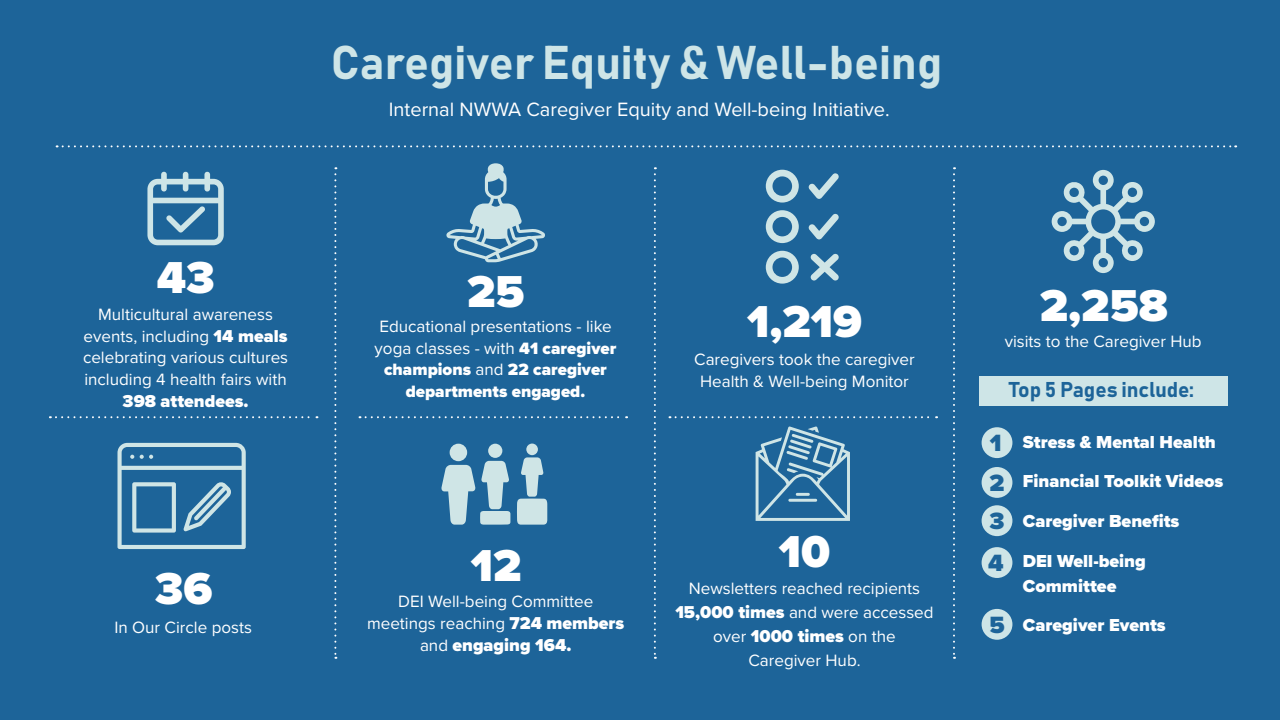
<style>
.page{position:relative;width:1280px;height:720px;background:#fff}
.page>*{position:absolute;margin:0;border:0;box-sizing:border-box;transform-origin:0 0}
.t1{font:46.7px "Bahnschrift";color:#cee5e7}
.t2{font:900 46.4px "Proxima Nova";color:#fff}
.t3{font:900 24.4px/39px "Proxima Nova";color:#1d6499;text-align:justify}
.t4{font:21.2px "Bahnschrift";color:#1d6499}
.t5{font:20px "Proxima Nova";color:#fff}
.t6{font:900 18px/25px "Proxima Nova";color:#fff}
.t7{font:900 17.9px "Proxima Nova";color:#fff}
.t8{font:17px/21.7px "Proxima Nova";color:#fff;text-align:center}
.t9{font:900 17px/21.7px "Proxima Nova";color:#fff;text-align:center}
.s1{font-weight:900;font-size:17.9px}
.s2{font-weight:400}
.s3{font-weight:400;font-size:17px}
</style>
<div class="page">
<div style="left:0;top:0;width:1280px;height:717px;background:#1d6499"></div>
<svg style="left:334px;top:167px;width:2px;height:492px"></svg>
<svg style="left:57px;top:145px;width:1179px;height:2px"></svg>
<svg style="left:50px;top:416px;width:267px;height:2px"></svg>
<svg style="left:360px;top:416px;width:267px;height:2px"></svg>
<svg style="left:676px;top:416px;width:261px;height:2px"></svg>
<svg style="left:654px;top:167px;width:2px;height:492px"></svg>
<svg style="left:953px;top:167px;width:2px;height:492px"></svg>
<svg style="left:147px;top:172px;width:77px;height:73px"></svg>
<svg style="left:446px;top:163px;width:99px;height:99px"></svg>
<svg style="left:441px;top:444px;width:69px;height:81px"></svg>
<svg style="left:517px;top:444px;width:30px;height:81px"></svg>
<svg style="left:766px;top:170px;width:73px;height:114px"></svg>
<svg style="left:756px;top:426px;width:94px;height:95px"></svg>
<svg style="left:118px;top:443px;width:128px;height:106px"></svg>
<svg style="left:1052px;top:170px;width:103px;height:103px"></svg>
<div style="left:982px;top:427px;width:30px;height:31px;background:#cee5e7;border-radius:50%"></div>
<div style="left:982px;top:467px;width:30px;height:31px;background:#cee5e7;border-radius:50%"></div>
<div style="left:982px;top:505px;width:30px;height:31px;background:#cee5e7;border-radius:50%"></div>
<div style="left:982px;top:547px;width:30px;height:31px;background:#cee5e7;border-radius:50%"></div>
<div style="left:982px;top:609px;width:30px;height:31px;background:#cee5e7;border-radius:50%"></div>
<div style="left:979px;top:376px;width:249px;height:29px;background:#cee5e7"></div>
<h1 class="t1" style="left:331px;top:33px;width:613px">Caregiver Equity &amp; Well-being</h1>
<p class="t5" style="left:389px;top:94px;width:502px">Internal NWWA Caregiver Equity and Well-being Initiative.</p>
<h2 class="t2" style="left:157px;top:243px;width:60px">43</h2>
<p class="t8" style="left:83px;top:303px;width:207px">Multicultural awareness events, including <span class="s1">14 meals </span>celebrating various cultures including 4 health fairs with</p>
<p class="t7" style="left:123px;top:387px;width:127px">398 attendees.</p>
<h2 class="t2" style="left:155px;top:554px;width:59px">36</h2>
<p class="t8" style="left:114px;top:615px;width:139px">In Our Circle posts</p>
<h2 class="t2" style="left:467px;top:257px;width:59px">25</h2>
<p class="t9" style="left:375px;top:315px;width:243px"><span class="s2">Educational presentations - like yoga classes - with</span> 41 caregiver champions <span class="s2">and</span> 22 caregiver departments engaged.</p>
<h2 class="t2" style="left:747px;top:287px;width:117px">1,219</h2>
<p class="t8" style="left:694px;top:348px;width:222px">Caregivers took the caregiver<br>Health &amp; Well-being Monitor</p>
<h2 class="t2" style="left:471px;top:531px;width:52px">12</h2>
<p class="t8" style="left:367px;top:590px;width:259px">DEI Well-being Committee meetings reaching <span class="s1">724 members</span></p>
<p class="t7" style="left:420px;top:631px;width:153px"><span class="s3">and</span> engaging 164.</p>
<h2 class="t2" style="left:779px;top:517px;width:53px">10</h2>
<p class="t8" style="left:675px;top:575px;width:260px;line-height:24px">Newsletters reached recipients<br><span class="s1">15,000 times</span> and were accessed over <span class="s1">1000 times</span> on the<br>Caregiver Hub.</p>
<h2 class="t2" style="left:1040px;top:271px;width:130px">2,258</h2>
<p class="t8" style="left:1005px;top:330px;width:198px">visits to the Caregiver Hub</p>
<p class="t4" style="left:1009px;top:376px;width:186px">Top 5 Pages include:</p>
<h3 class="t3" style="left:989px;top:423px;width:17px">1<br>2<br>3</h3>
<h3 class="t3" style="left:988px;top:543px;width:17px">4</h3>
<h3 class="t3" style="left:989px;top:605px;width:17px">5</h3>
<p class="t6" style="left:1023px;top:429px;width:194px">Stress &amp; Mental Health</p>
<p class="t6" style="left:1023px;top:469px;width:202px">Financial Toolkit Videos</p>
<p class="t6" style="left:1023px;top:508px;width:158px">Caregiver Benefits</p>
<p class="t6" style="left:1023px;top:548px;width:125px">DEI Well-being<br>Committee</p>
<p class="t6" style="left:1023px;top:613px;width:144px">Caregiver Events</p>
</div>
